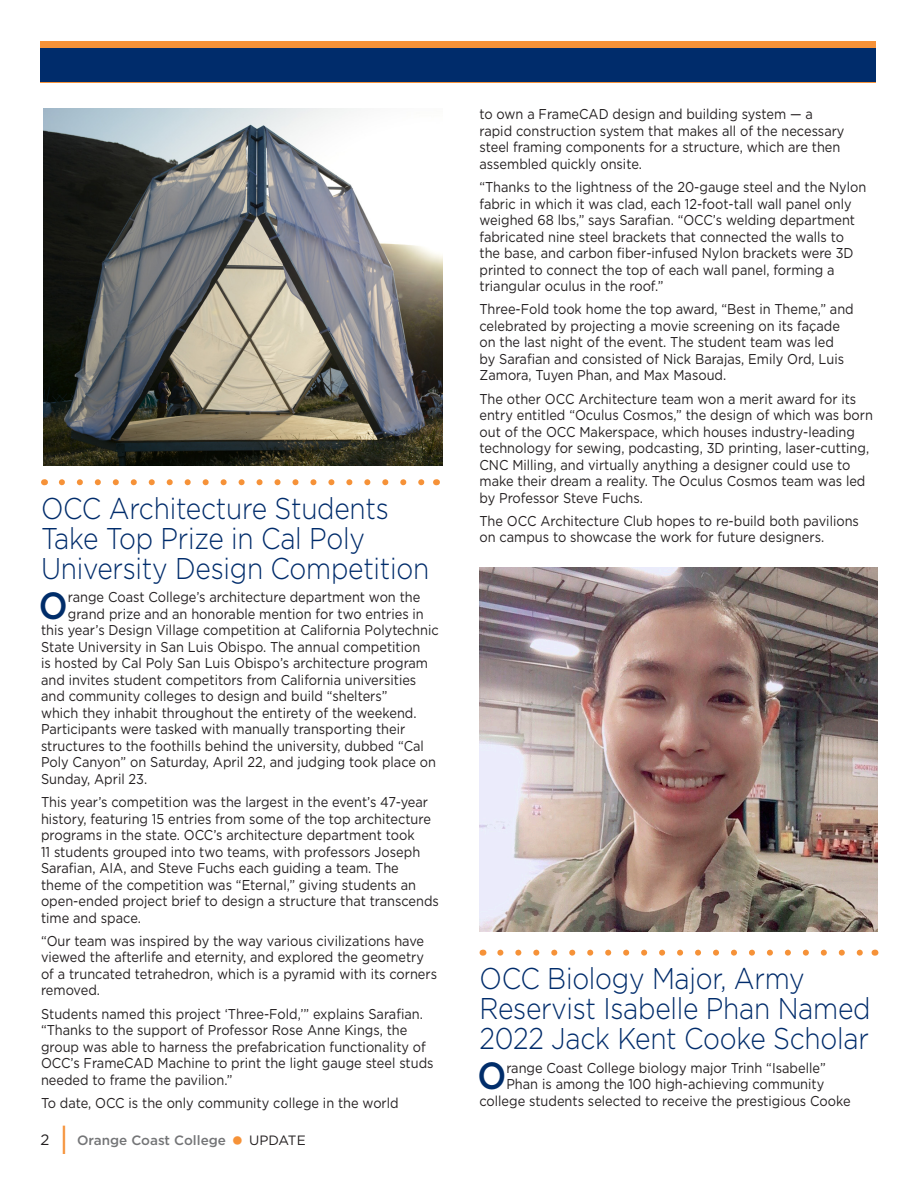
<style>
.page{position:relative;width:918px;height:1188px;background:#fff}
.page>*{position:absolute;margin:0;border:0;box-sizing:border-box;transform-origin:0 0}
.t1{font:40.5px "Gotham";color:#f69238;scale:.67 1}
.t2{font:500 37.8px "Gotham";color:#002d6a;scale:.9 1}
.t3{font:300 30px/30px "Gotham";letter-spacing:-.01em;color:#002c6b;scale:.88 1}
.t4{font:15px "Gotham";color:#231f20}
.t5{font:14.25px/16.5px "Gotham";color:#231f20;scale:.9 1}
.t6{font:500 13.5px "Gotham";color:#747577}
.s1{font-size:30px;color:#f69238}
.s2{font-weight:400;color:#231f20}
</style>
<div class="page">
<div style="left:40px;top:41px;width:836px;height:41px;background:#f69238"></div>
<div style="left:40px;top:49px;width:836px;height:33px;background:#002c6b"></div>
<svg style="left:62px;top:479px;width:363px;height:6px"></svg>
<svg style="left:500px;top:950px;width:363px;height:6px"></svg>
<img style="left:44px;top:108px;width:398px;height:358px">
<img style="left:479px;top:567px;width:398px;height:365px">
<h2 class="t3" style="left:41px;top:493px;width:443px">OCC Architecture Students<br>Take Top Prize in Cal Poly<br>University Design Competition</h2>
<p class="t2" style="left:39px;top:581px;width:34px">O</p>
<p class="t5" style="left:68px;top:589px;width:393px">range Coast College’s architecture department won the</p>
<p class="t5" style="left:68px;top:605px;width:397px">grand prize and an honorable mention for two entries in</p>
<p class="t5" style="left:41px;top:622px;width:443px">this year’s Design Village competition at California Polytechnic</p>
<p class="t5" style="left:41px;top:638px;width:423px">State University in San Luis Obispo. The annual competition</p>
<p class="t5" style="left:41px;top:655px;width:432px">is hosted by Cal Poly San Luis Obispo’s architecture program</p>
<p class="t5" style="left:41px;top:671px;width:419px">and invites student competitors from California universities</p>
<p class="t5" style="left:41px;top:688px;width:387px">and community colleges to design and build “shelters”</p>
<p class="t5" style="left:41px;top:704px;width:419px">which they inhabit throughout the entirety of the weekend.</p>
<p class="t5" style="left:41px;top:721px;width:406px">Participants were tasked with manually transporting their</p>
<p class="t5" style="left:41px;top:737px;width:427px">structures to the foothills behind the university, dubbed “Cal</p>
<p class="t5" style="left:41px;top:754px;width:440px">Poly Canyon” on Saturday, April 22, and judging took place on</p>
<p class="t5" style="left:41px;top:770px;width:120px">Sunday, April 23.</p>
<p class="t5" style="left:41px;top:793px;width:444px">This year’s competition was the largest in the event’s 47-year history, featuring 15 entries from some of the top architecture programs in the state. OCC’s architecture department took<br>11 students grouped into two teams, with professors Joseph Sarafian, AIA, and Steve Fuchs each guiding a team. The theme of the competition was “Eternal,” giving students an open-ended project brief to design a structure that transcends time and space.</p>
<p class="t5" style="left:41px;top:932px;width:442px">“Our team was inspired by the way various civilizations have viewed the afterlife and eternity, and explored the geometry of a truncated tetrahedron, which is a pyramid with its corners removed.</p>
<p class="t5" style="left:41px;top:1005px;width:438px">Students named this project ‘Three-Fold,’” explains Sarafian. “Thanks to the support of Professor Rose Anne Kings, the group was able to harness the prefabrication functionality of OCC’s FrameCAD Machine to print the light gauge steel studs needed to frame the pavilion.”</p>
<p class="t5" style="left:41px;top:1094px;width:399px">To date, OCC is the only community college in the world</p>
<p class="t4" style="left:40px;top:1130px;width:10px">2</p>
<h1 class="t1" style="left:60px;top:1113px;width:13px">I</h1>
<p class="t6" style="left:77px;top:1131px;width:230px">Orange Coast College <span class="s1">•</span> <span class="s2">UPDATE</span></p>
<p class="t5" style="left:480px;top:106px;width:407px">to own a FrameCAD design and building system — a rapid construction system that makes all of the necessary steel framing components for a structure, which are then assembled quickly onsite.</p>
<p class="t5" style="left:480px;top:179px;width:431px">“Thanks to the lightness of the 20-gauge steel and the Nylon fabric in which it was clad, each 12-foot-tall wall panel only weighed 68 lbs,” says Sarafian. “OCC’s welding department fabricated nine steel brackets that connected the walls to the base, and carbon fiber-infused Nylon brackets were 3D printed to connect the top of each wall panel, forming a triangular oculus in the roof.”</p>
<p class="t5" style="left:480px;top:301px;width:417px">Three-Fold took home the top award, “Best in Theme,” and celebrated by projecting a movie screening on its façade on the last night of the event. The student team was led<br>by Sarafian and consisted of Nick Barajas, Emily Ord, Luis Zamora, Tuyen Phan, and Max Masoud.</p>
<p class="t5" style="left:480px;top:390px;width:439px">The other OCC Architecture team won a merit award for its entry entitled “Oculus Cosmos,” the design of which was born out of the OCC Makerspace, which houses industry-leading technology for sewing, podcasting, 3D printing, laser-cutting, CNC Milling, and virtually anything a designer could use to make their dream a reality. The Oculus Cosmos team was led by Professor Steve Fuchs.</p>
<p class="t5" style="left:480px;top:512px;width:423px">The OCC Architecture Club hopes to re-build both pavilions on campus to showcase the work for future designers.</p>
<h2 class="t3" style="left:480px;top:963px;width:446px">OCC Biology Major, Army<br>Reservist Isabelle Phan Named<br>2022 Jack Kent Cooke Scholar</h2>
<p class="t2" style="left:477px;top:1051px;width:34px">O</p>
<p class="t5" style="left:480px;top:1059px;width:414px;text-align:center">range Coast College biology major Trinh “Isabelle”<br>Phan is among the 100 high-achieving community<br>college students selected to receive the prestigious Cooke</p>
</div>
